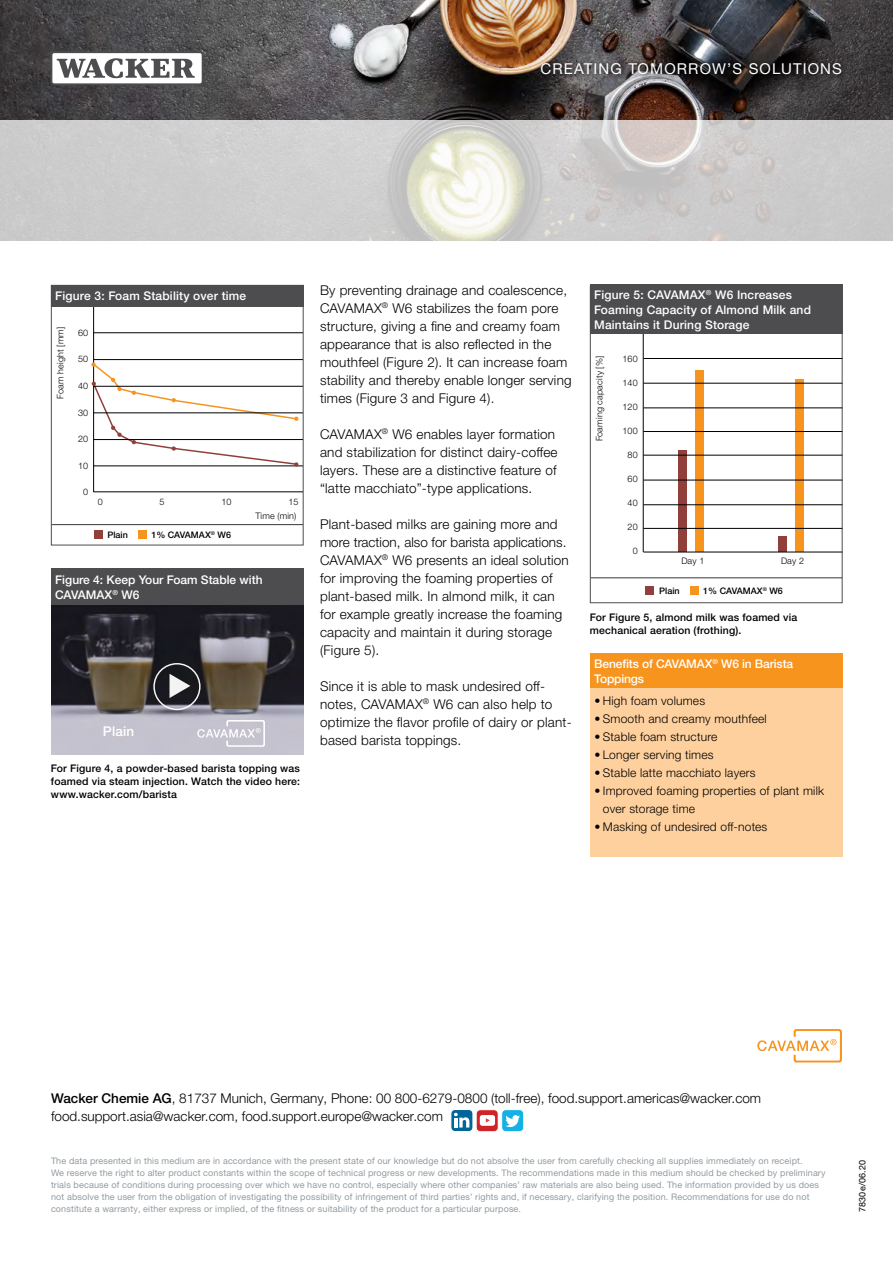
<style>
.page{position:relative;width:893px;height:1263px;background:#fff}
.page>*{position:absolute;margin:0;border:0;box-sizing:border-box;transform-origin:0 0}
.t1{font:15px "Helvetica Panfor Wacker";letter-spacing:.075em;color:#fff}
.Fließtext{font:300 13.5px/18px "Helvetica Panfor Wacker";letter-spacing:.015em;color:#000}
.Fließtext-2{font:500 13.5px "Helvetica Panfor Wacker";letter-spacing:.015em;color:#fff}
.t2{font:300 12px/18px "Helvetica Panfor Wacker";letter-spacing:.015em;color:#000}
.Tabelle_Headline{font:500 12px/15px "Helvetica Panfor Wacker";letter-spacing:.015em;color:#fff}
.Tabelle_Headline-2{font:500 12px/15px "Helvetica Panfor Wacker";letter-spacing:-.01em;color:#fff}
.Fließtext-3{font:500 10.5px/12.6px "Helvetica Panfor Wacker";letter-spacing:.015em;color:#000}
.Fußnote{font:9px/12px "Helvetica Panfor Wacker";letter-spacing:.015em;color:#919ba1}
.t3{font:300 9px "Helvetica Panfor Wacker";letter-spacing:.015em;color:#000}
.t4{font:500 9px "Helvetica Panfor Wacker";color:#000}
.t5{font:9px "Helvetica Panfor Wacker";letter-spacing:.015em;color:#000}
.s1{font-weight:500}
</style>
<div class="page">
<svg style="left:451px;top:1109px;width:73px;height:23px"></svg>
<div style="left:590px;top:688px;width:252px;height:168px;background:#fed09e"></div>
<div style="left:590px;top:654px;width:252px;height:34px;background:#f7941e"></div>
<div style="left:678px;top:451px;width:9px;height:101px;background:#903f3b"></div>
<div style="left:695px;top:371px;width:9px;height:181px;background:#f7941e"></div>
<div style="left:779px;top:536px;width:8px;height:16px;background:#903f3b"></div>
<div style="left:796px;top:380px;width:8px;height:172px;background:#f7941e"></div>
<hr style="left:643px;top:328px;width:1px;height:224px;background:#000">
<hr style="left:643px;top:383px;width:199px;height:1px;background:#000">
<hr style="left:643px;top:358px;width:199px;height:1px;background:#000">
<div style="left:590px;top:285px;width:252px;height:49px;background:#4d4d4f"></div>
<hr style="left:591px;top:577px;width:251px;height:1px;background:#4d4d4f">
<div style="left:646px;top:586px;width:8px;height:8px;background:#903f3b"></div>
<div style="left:690px;top:586px;width:8px;height:8px;background:#f7941e"></div>
<hr style="left:643px;top:408px;width:199px;height:1px;background:#000">
<hr style="left:643px;top:431px;width:199px;height:1px;background:#000">
<hr style="left:643px;top:455px;width:199px;height:1px;background:#000">
<hr style="left:643px;top:480px;width:199px;height:1px;background:#000">
<hr style="left:643px;top:504px;width:199px;height:1px;background:#000">
<hr style="left:643px;top:528px;width:199px;height:1px;background:#000">
<hr style="left:643px;top:552px;width:199px;height:1px;background:#000">
<svg style="left:757px;top:1029px;width:85px;height:33px"></svg>
<img style="left:0;top:0;width:893px;height:120px">
<div style="left:51px;top:285px;width:252px;height:260px;border:1px solid #4d4d4f"></div>
<hr style="left:93px;top:302px;width:1px;height:190px;background:#000">
<hr style="left:94px;top:359px;width:209px;height:1px;background:#000">
<hr style="left:94px;top:332px;width:209px;height:1px;background:#000">
<hr style="left:94px;top:492px;width:209px;height:1px;background:#000">
<div style="left:51px;top:285px;width:252px;height:21px;background:#4d4d4f"></div>
<hr style="left:52px;top:524px;width:251px;height:1px;background:#4d4d4f">
<div style="left:94px;top:530px;width:8px;height:8px;background:#903f3b"></div>
<div style="left:138px;top:530px;width:8px;height:8px;background:#f7941e"></div>
<hr style="left:94px;top:386px;width:209px;height:1px;background:#000">
<hr style="left:94px;top:413px;width:209px;height:1px;background:#000">
<hr style="left:94px;top:439px;width:209px;height:1px;background:#000">
<hr style="left:94px;top:466px;width:209px;height:1px;background:#000">
<svg style="left:91px;top:362px;width:207px;height:105px"></svg>
<img style="left:51px;top:605px;width:252px;height:149px">
<div style="left:51px;top:569px;width:252px;height:36px;background:#4d4d4f"></div>
<div style="left:153px;top:663px;width:48px;height:47px;border:2px solid #fff;border-radius:50%"></div>
<svg style="left:170px;top:674px;width:20px;height:24px"></svg>
<svg style="left:197px;top:720px;width:68px;height:27px;background:#cfced7"></svg>
<svg style="left:50px;top:51px;width:154px;height:34px"></svg>
<div style="left:52px;top:53px;width:150px;height:30px;background:#fff;border-radius:2px"></div>
<svg style="left:57px;top:58px;width:138px;height:20px"></svg>
<div style="left:539px;top:60px;width:307px;height:18px;background:#000;opacity:.75"></div>
<svg style="left:0;top:120px;width:893px;height:121px;background:#d0cfce"></svg>
<p class="t1" style="left:540px;top:59px;width:303px">CREATING TOMORROW’S SOLUTIONS</p>
<p class="Tabelle_Headline" style="left:55px;top:288px;width:193px">Figure 3: Foam Stability over time</p>
<p class="t3" style="left:55px;top:399px;width:73px;rotate:-90deg">Foam height [mm]</p>
<p class="t3" style="left:78px;top:327px;width:12px">60</p>
<p class="t3" style="left:78px;top:354px;width:12px">50</p>
<p class="t3" style="left:78px;top:380px;width:12px">40</p>
<p class="t3" style="left:78px;top:407px;width:12px">30</p>
<p class="t3" style="left:78px;top:433px;width:12px">20</p>
<p class="t3" style="left:78px;top:460px;width:12px">10</p>
<p class="t3" style="left:83px;top:486px;width:7px">0</p>
<p class="t3" style="left:98px;top:496px;width:7px">0</p>
<p class="t3" style="left:160px;top:496px;width:7px">5</p>
<p class="t3" style="left:221px;top:496px;width:12px">10</p>
<p class="t3" style="left:288px;top:496px;width:12px">15</p>
<p class="t4" style="left:107px;top:530px;width:22px">Plain</p>
<p class="t4" style="left:151px;top:530px;width:81px">1% CAVAMAX<sup>®</sup> W6</p>
<p class="t3" style="left:256px;top:510px;width:42px">Time (min)</p>
<p class="Tabelle_Headline" style="left:55px;top:572px;width:209px">Figure 4: Keep Your Foam Stable with<br>CAVAMAX<sup>®</sup> W6</p>
<p class="Fließtext-2" style="left:103px;top:723px;width:33px">Plain</p>
<p class="Fließtext-3" style="left:51px;top:762px;width:251px;text-align:justify">For Figure 4, a powder-based barista topping was foamed via steam injection. Watch the video here: www.wacker.com/barista</p>
<p class="Fließtext" style="left:320px;top:281px;width:253px">By preventing drainage and coalescence, CAVAMAX<sup>®</sup> W6 stabilizes the foam pore structure, giving a fine and creamy foam appearance that is also reflected in the mouthfeel (Figure 2). It can increase foam stability and thereby enable longer serving times (Figure 3 and Figure 4).</p>
<p class="Fließtext" style="left:320px;top:425px;width:239px">CAVAMAX<sup>®</sup> W6 enables layer formation and stabilization for distinct dairy-coffee layers. These are a distinctive feature of “latte macchiato”-type applications.</p>
<p class="Fließtext" style="left:320px;top:515px;width:250px">Plant-based milks are gaining more and more traction, also for barista applications.<br>CAVAMAX<sup>®</sup> W6 presents an ideal solution for improving the foaming properties of plant-based milk. In almond milk, it can for example greatly increase the foaming capacity and maintain it during storage (Figure 5).</p>
<p class="Fließtext" style="left:320px;top:677px;width:253px">Since it is able to mask undesired off&shy;notes, CAVAMAX<sup>®</sup> W6 can also help to optimize the flavor profile of dairy or plant&shy;based barista toppings.</p>
<p class="Tabelle_Headline" style="left:594px;top:287px;width:218px">Figure 5: CAVAMAX<sup>®</sup> W6 Increases<br>Foaming Capacity of Almond Milk and<br>Maintains it During Storage</p>
<p class="t3" style="left:594px;top:441px;width:87px;rotate:-90deg">Foaming capacity [%]</p>
<p class="t3" style="left:622px;top:353px;width:17px">160</p>
<p class="t3" style="left:622px;top:377px;width:17px">140</p>
<p class="t3" style="left:622px;top:401px;width:17px">120</p>
<p class="t3" style="left:622px;top:425px;width:17px">100</p>
<p class="t3" style="left:628px;top:449px;width:12px">80</p>
<p class="t3" style="left:628px;top:473px;width:12px">60</p>
<p class="t3" style="left:628px;top:497px;width:12px">40</p>
<p class="t3" style="left:628px;top:521px;width:12px">20</p>
<p class="t3" style="left:633px;top:545px;width:7px">0</p>
<p class="t3" style="left:681px;top:555px;width:25px">Day 1</p>
<p class="t3" style="left:781px;top:555px;width:25px">Day 2</p>
<p class="t4" style="left:659px;top:586px;width:22px">Plain</p>
<p class="t4" style="left:703px;top:586px;width:81px">1% CAVAMAX<sup>®</sup> W6</p>
<p class="Fließtext-3" style="left:590px;top:611px;width:209px">For Figure 5, almond milk was foamed via mechanical aeration (frothing).</p>
<p class="Tabelle_Headline-2" style="left:594px;top:656px;width:201px">Benefits of CAVAMAX<sup>®</sup> W6 in Barista<br>Toppings</p>
<p class="t2" style="left:594px;top:692px;width:112px">• High foam volumes</p>
<p class="t2" style="left:594px;top:710px;width:174px">• Smooth and creamy mouthfeel</p>
<p class="t2" style="left:594px;top:728px;width:125px">• Stable foam structure</p>
<p class="t2" style="left:594px;top:746px;width:121px">• Longer serving times</p>
<p class="t2" style="left:594px;top:764px;width:163px">• Stable latte macchiato layers</p>
<p class="t2" style="left:603px;top:782px;width:223px;text-indent:-9px">• Improved foaming properties of plant milk over storage time</p>
<p class="t2" style="left:594px;top:818px;width:175px">• Masking of undesired off-notes</p>
<p class="Fließtext" style="left:51px;top:1089px;width:712px"><span class="s1">Wacker Chemie AG</span>, 81737 Munich, Germany, Phone: 00 800-6279-0800 (toll-free), food.support.americas@wacker.com</p>
<p class="Fließtext" style="left:51px;top:1107px;width:393px">food.support.asia@wacker.com, food.support.europe@wacker.com</p>
<p class="Fußnote" style="left:51px;top:1155px;width:776px">The data presented in this medium are in accordance with the present state of our knowledge but do not absolve the user from carefully checking all supplies immediately on receipt.<br>We reserve the right to alter product constants within the scope of technical progress or new developments. The recommendations made in this medium should be checked by preliminary trials because of conditions during processing over which we have no control, especially where other companies’ raw materials are also being used. The information provided by us does not absolve the user from the obligation of investigating the possibility of infringement of third parties’ rights and, if necessary, clarifying the position. Recommendations for use do not constitute a warranty, either express or implied, of the fitness or suitability of the product for a particular purpose.</p>
<p class="t5" style="left:857px;top:1212px;width:53px;rotate:-90deg">7830e/06.20</p>
</div>
